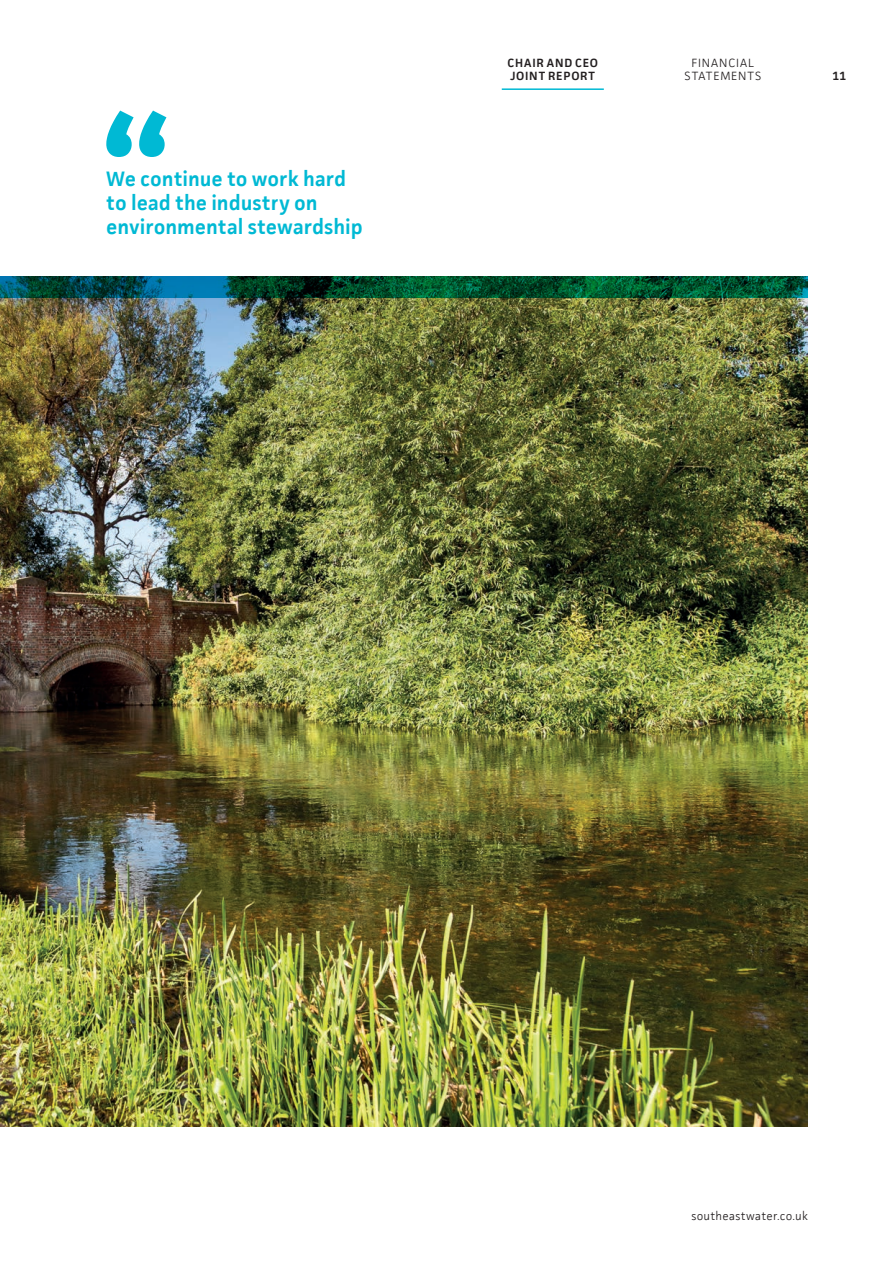
<style>
.page{position:relative;width:893px;height:1263px;background:#fff}
.page>*{position:absolute;margin:0;border:0;box-sizing:border-box;transform-origin:0 0}
._2022_Quote_-14pt_Se{font:600 21px/24px "Facit";letter-spacing:-.005em;color:#00b9d4}
.t1{font:600 12px/13.5px "Facit";letter-spacing:.065em;color:#231f20}
.t2{font:300 12px "Facit";letter-spacing:.02em;color:#231f20}
.t3{font:300 12px/13.5px "Facit";letter-spacing:.07em;color:#231f20;text-align:center}
</style>
<div class="page">
<img style="left:0;top:298px;width:808px;height:829px">
<hr style="left:502px;top:88px;width:102px;height:2px;background:#00b9d4">
<svg style="left:0;top:276px;width:808px;height:22px;background:#00513f"></svg>
<svg style="left:106px;top:111px;width:60px;height:46px"></svg>
<p class="_2022_Quote_-14pt_Se" style="left:106px;top:166px;width:258px">We continue to work hard to lead the industry on environmental stewardship</p>
<p class="t1" style="left:507px;top:56px;width:92px">CHAIR AND CEO<br>JOINT REPORT</p>
<p class="t3" style="left:685px;top:56px;width:78px">FINANCIAL<br>STATEMENTS</p>
<p class="t1" style="left:833px;top:69px;width:15px">11</p>
<p class="t2" style="left:691px;top:1208px;width:118px">southeastwater.co.uk</p>
</div>
